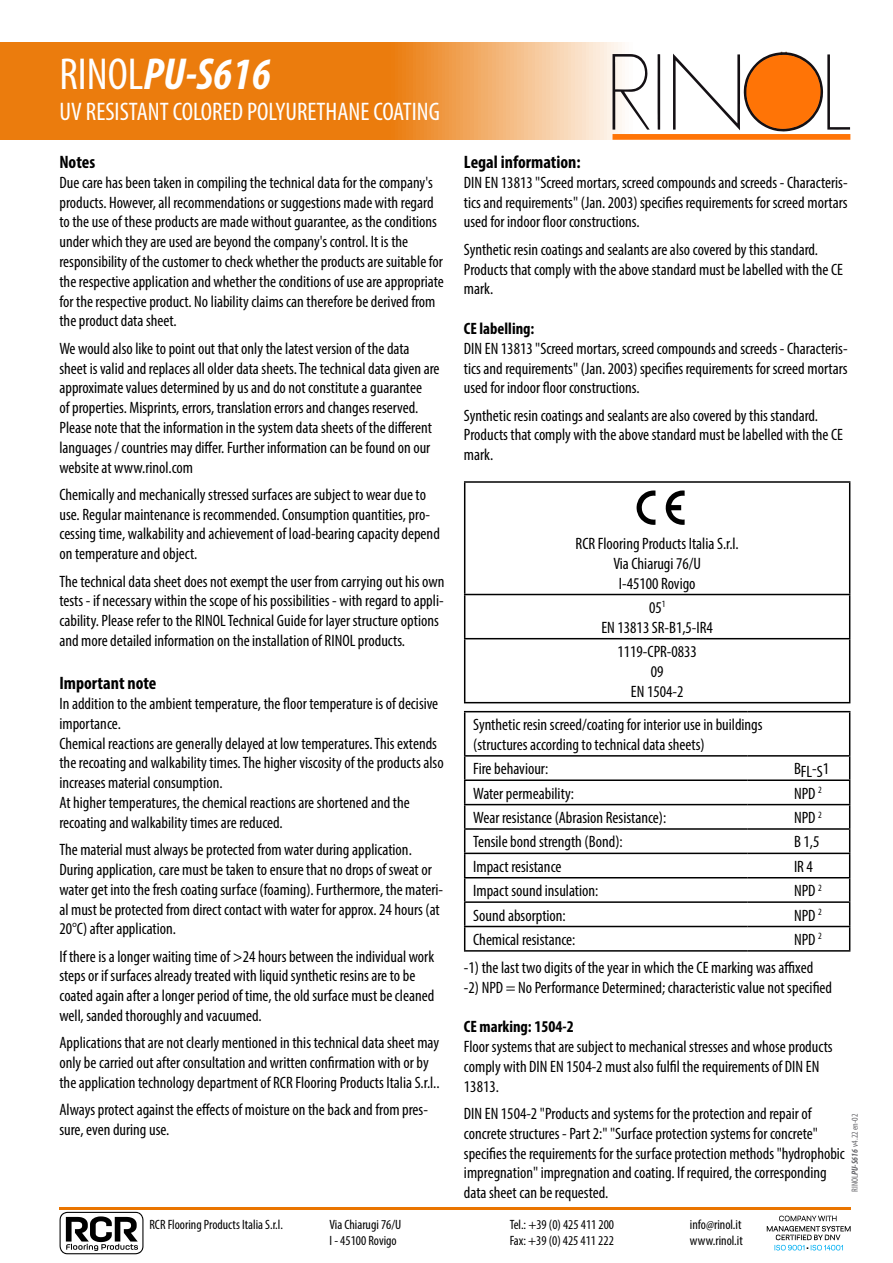
<style>
.page{position:relative;width:893px;height:1263px;background:#fff}
.page>*{position:absolute;margin:0;border:0;box-sizing:border-box;transform-origin:0 0}
.t1{font:italic 700 condensed 45px "Myriad Pro";color:#fff}
.t2{font:condensed 25.5px "Myriad Pro";color:#fff}
.t3{font:700 condensed 18px "Myriad Pro";color:#000}
.t4{font:condensed 16.5px/19.8px "Myriad Pro";color:#000}
.t5{font:700 condensed 16.5px "Myriad Pro";color:#000}
.t6{font:condensed 13.5px/16.2px "Myriad Pro";color:#000}
.t7{font:condensed 9px "Myriad Pro";color:#67676b}
.s1{font-weight:400;font-style:normal}
.s2{font-weight:700;font-style:italic}
</style>
<div class="page">
<hr style="left:464px;top:481px;width:386px;height:2px;background:#000">
<hr style="left:464px;top:483px;width:1px;height:111px;background:#000">
<hr style="left:849px;top:483px;width:1px;height:111px;background:#000">
<hr style="left:464px;top:594px;width:386px;height:1px;background:#000">
<hr style="left:464px;top:595px;width:1px;height:43px;background:#000">
<hr style="left:849px;top:595px;width:1px;height:43px;background:#000">
<hr style="left:464px;top:638px;width:386px;height:1px;background:#000">
<hr style="left:464px;top:639px;width:1px;height:63px;background:#000">
<hr style="left:849px;top:639px;width:1px;height:63px;background:#000">
<hr style="left:464px;top:702px;width:386px;height:1px;background:#000">
<svg style="left:637px;top:490px;width:18px;height:35px"></svg>
<svg style="left:665px;top:490px;width:20px;height:35px"></svg>
<hr style="left:464px;top:711px;width:283px;height:1px;background:#000">
<hr style="left:464px;top:712px;width:1px;height:43px;background:#000">
<hr style="left:747px;top:711px;width:103px;height:1px;background:#000">
<hr style="left:849px;top:712px;width:1px;height:43px;background:#000">
<hr style="left:464px;top:755px;width:283px;height:2px;background:#000">
<hr style="left:747px;top:755px;width:103px;height:2px;background:#000">
<hr style="left:464px;top:779px;width:283px;height:2px;background:#000">
<hr style="left:747px;top:779px;width:103px;height:2px;background:#000">
<hr style="left:464px;top:804px;width:283px;height:1px;background:#000">
<hr style="left:747px;top:804px;width:103px;height:1px;background:#000">
<hr style="left:464px;top:828px;width:283px;height:2px;background:#000">
<hr style="left:747px;top:828px;width:103px;height:2px;background:#000">
<hr style="left:464px;top:853px;width:283px;height:1px;background:#000">
<hr style="left:747px;top:853px;width:103px;height:1px;background:#000">
<hr style="left:464px;top:877px;width:283px;height:1px;background:#000">
<hr style="left:747px;top:877px;width:103px;height:1px;background:#000">
<hr style="left:464px;top:901px;width:283px;height:2px;background:#000">
<hr style="left:747px;top:901px;width:103px;height:2px;background:#000">
<hr style="left:464px;top:926px;width:283px;height:1px;background:#000">
<svg style="left:464px;top:757px;width:1px;height:193px"></svg>
<hr style="left:747px;top:926px;width:103px;height:1px;background:#000">
<svg style="left:849px;top:757px;width:1px;height:193px"></svg>
<hr style="left:464px;top:950px;width:283px;height:2px;background:#000">
<hr style="left:747px;top:950px;width:103px;height:2px;background:#000">
<hr style="left:59px;top:1207px;width:791px;height:2px;background:#ea7500">
<svg style="left:0;top:42px;width:851px;height:98px;background:#ef9943"></svg>
<svg style="left:612px;top:54px;width:38px;height:76px"></svg>
<svg style="left:657px;top:54px;width:3px;height:76px"></svg>
<svg style="left:673px;top:52px;width:177px;height:80px"></svg>
<div style="left:612px;top:134px;width:238px;height:6px;background:#ff7406"></div>
<svg style="left:60px;top:1212px;width:83px;height:42px"></svg>
<svg style="left:767px;top:1215px;width:84px;height:36px"></svg>
<h1 class="t1" style="left:60px;top:46px;width:213px"><span class="s1">RINOL</span>PU-S616</h1>
<h2 class="t2" style="left:60px;top:96px;width:382px">UV RESISTANT COLORED POLYURETHANE COATING</h2>
<p class="t3" style="left:59px;top:151px;width:37px">Notes</p>
<p class="t4" style="left:59px;top:172px;width:386px">Due care has been taken in compiling the technical data for the company's products. However, all recommendations or suggestions made with regard to the use of these products are made without guarantee, as the conditions under which they are used are beyond the company's control. It is the responsibility of the customer to check whether the products are suitable for the respective application and whether the conditions of use are appropriate for the respective product. No liability claims can therefore be derived from the product data sheet.</p>
<p class="t4" style="left:59px;top:338px;width:382px">We would also like to point out that only the latest version of the data sheet is valid and replaces all older data sheets. The technical data given are approximate values determined by us and do not constitute a guarantee<br>of properties. Misprints, errors, translation errors and changes reserved.<br>Please note that the information in the system data sheets of the different languages / countries may differ. Further information can be found on our website at www.rinol.com</p>
<p class="t4" style="left:59px;top:484px;width:382px">Chemically and mechanically stressed surfaces are subject to wear due to use. Regular maintenance is recommended. Consumption quantities, pro&shy;cessing time, walkability and achievement of load-bearing capacity depend on temperature and object.</p>
<p class="t4" style="left:59px;top:571px;width:386px">The technical data sheet does not exempt the user from carrying out his own tests - if necessary within the scope of his possibilities - with regard to appli&shy;cability. Please refer to the RINOL Technical Guide for layer structure options and more detailed information on the installation of RINOL products.</p>
<p class="t3" style="left:59px;top:672px;width:99px">Important note</p>
<p class="t4" style="left:59px;top:693px;width:386px">In addition to the ambient temperature, the floor temperature is of decisive importance.<br>Chemical reactions are generally delayed at low temperatures. This extends the recoating and walkability times. The higher viscosity of the products also increases material consumption.<br>At higher temperatures, the chemical reactions are shortened and the recoating and walkability times are reduced.</p>
<p class="t4" style="left:59px;top:839px;width:385px">The material must always be protected from water during application.<br>During application, care must be taken to ensure that no drops of sweat or water get into the fresh coating surface (foaming). Furthermore, the materi&shy;al must be protected from direct contact with water for approx. 24 hours (at 20°C) after application.</p>
<p class="t4" style="left:59px;top:946px;width:376px">If there is a longer waiting time of &gt;24 hours between the individual work steps or if surfaces already treated with liquid synthetic resins are to be coated again after a longer period of time, the old surface must be cleaned well, sanded thoroughly and vacuumed.</p>
<p class="t4" style="left:59px;top:1033px;width:382px">Applications that are not clearly mentioned in this technical data sheet may only be carried out after consultation and written confirmation with or by the application technology department of RCR Flooring Products Italia S.r.l..</p>
<p class="t4" style="left:59px;top:1100px;width:370px">Always protect against the effects of moisture on the back and from pres&shy;sure, even during use.</p>
<p class="t3" style="left:464px;top:151px;width:118px">Legal information:</p>
<p class="t4" style="left:464px;top:172px;width:385px;text-align:justify">DIN EN 13813 "Screed mortars, screed compounds and screeds - Characteris&shy;tics and requirements" (Jan. 2003) specifies requirements for screed mortars used for indoor floor constructions.</p>
<p class="t4" style="left:464px;top:239px;width:381px">Synthetic resin coatings and sealants are also covered by this standard.<br>Products that comply with the above standard must be labelled with the CE mark.</p>
<p class="t5" style="left:464px;top:318px;width:72px">CE labelling:</p>
<p class="t4" style="left:464px;top:338px;width:385px;text-align:justify">DIN EN 13813 "Screed mortars, screed compounds and screeds - Characteris&shy;tics and requirements" (Jan. 2003) specifies requirements for screed mortars used for indoor floor constructions.</p>
<p class="t4" style="left:464px;top:405px;width:381px">Synthetic resin coatings and sealants are also covered by this standard.<br>Products that comply with the above standard must be labelled with the CE mark.</p>
<p class="t4" style="left:576px;top:533px;width:165px;text-align:center">RCR Flooring Products Italia S.r.l.<br>Via Chiarugi 76/U<br>I-45100 Rovigo</p>
<p class="t4" style="left:601px;top:597px;width:113px;text-align:center">05<sup>1<br></sup>EN 13813 SR-B1,5-IR4</p>
<p class="t4" style="left:617px;top:641px;width:81px;text-align:center">1119-CPR-0833<br>09<br>EN 1504-2</p>
<p class="t4" style="left:473px;top:714px;width:291px">Synthetic resin screed/coating for interior use in buildings (structures according to technical data sheets)</p>
<p class="t4" style="left:473px;top:759px;width:77px">Fire behaviour:</p>
<p class="t4" style="left:794px;top:760px;width:37px">BFL-S1</p>
<p class="t4" style="left:473px;top:783px;width:102px">Water permeability:</p>
<p class="t4" style="left:794px;top:783px;width:29px">NPD <sup>2</sup></p>
<p class="t4" style="left:473px;top:807px;width:195px">Wear resistance (Abrasion Resistance):</p>
<p class="t4" style="left:794px;top:807px;width:29px">NPD <sup>2</sup></p>
<p class="t4" style="left:473px;top:832px;width:151px">Tensile bond strength (Bond):</p>
<p class="t4" style="left:794px;top:832px;width:27px">B 1,5</p>
<p class="t4" style="left:473px;top:856px;width:90px">Impact resistance</p>
<p class="t4" style="left:794px;top:856px;width:20px">IR 4</p>
<p class="t4" style="left:473px;top:880px;width:127px">Impact sound insulation:</p>
<p class="t4" style="left:794px;top:880px;width:29px">NPD <sup>2</sup></p>
<p class="t4" style="left:473px;top:905px;width:94px">Sound absorption:</p>
<p class="t4" style="left:794px;top:905px;width:29px">NPD <sup>2</sup></p>
<p class="t4" style="left:473px;top:929px;width:104px">Chemical resistance:</p>
<p class="t4" style="left:464px;top:925px;width:359px;line-height:28px;text-indent:330px">NPD <sup>2 </sup>-1) the last two digits of the year in which the CE marking was affixed</p>
<p class="t4" style="left:464px;top:977px;width:370px">-2) NPD = No Performance Determined; characteristic value not specified</p>
<p class="t5" style="left:464px;top:1016px;width:111px">CE marking: 1504-2</p>
<p class="t4" style="left:464px;top:1036px;width:370px">Floor systems that are subject to mechanical stresses and whose products comply with DIN EN 1504-2 must also fulfil the requirements of DIN EN<br>13813.</p>
<p class="t4" style="left:464px;top:1103px;width:382px">DIN EN 1504-2 "Products and systems for the protection and repair of concrete structures - Part 2:" "Surface protection systems for concrete" specifies the requirements for the surface protection methods "hydrophobic impregnation" impregnation and coating. If required, the corresponding data sheet can be requested.</p>
<p class="t7" style="left:849px;top:1192px;width:80px;rotate:-90deg">RINOL<span class="s2">PU-S616</span> v4.22 en-02</p>
<p class="t6" style="left:149px;top:1216px;width:135px">RCR Flooring Products Italia S.r.l.</p>
<p class="t6" style="left:330px;top:1216px;width:73px">Via Chiarugi 76/U<br>I - 45100 Rovigo</p>
<p class="t6" style="left:510px;top:1216px;width:106px">Tel.: +39 (0) 425 411 200<br>Fax: +39 (0) 425 411 222</p>
<p class="t6" style="left:690px;top:1216px;width:54px">info@rinol.it www.rinol.it</p>
</div>
